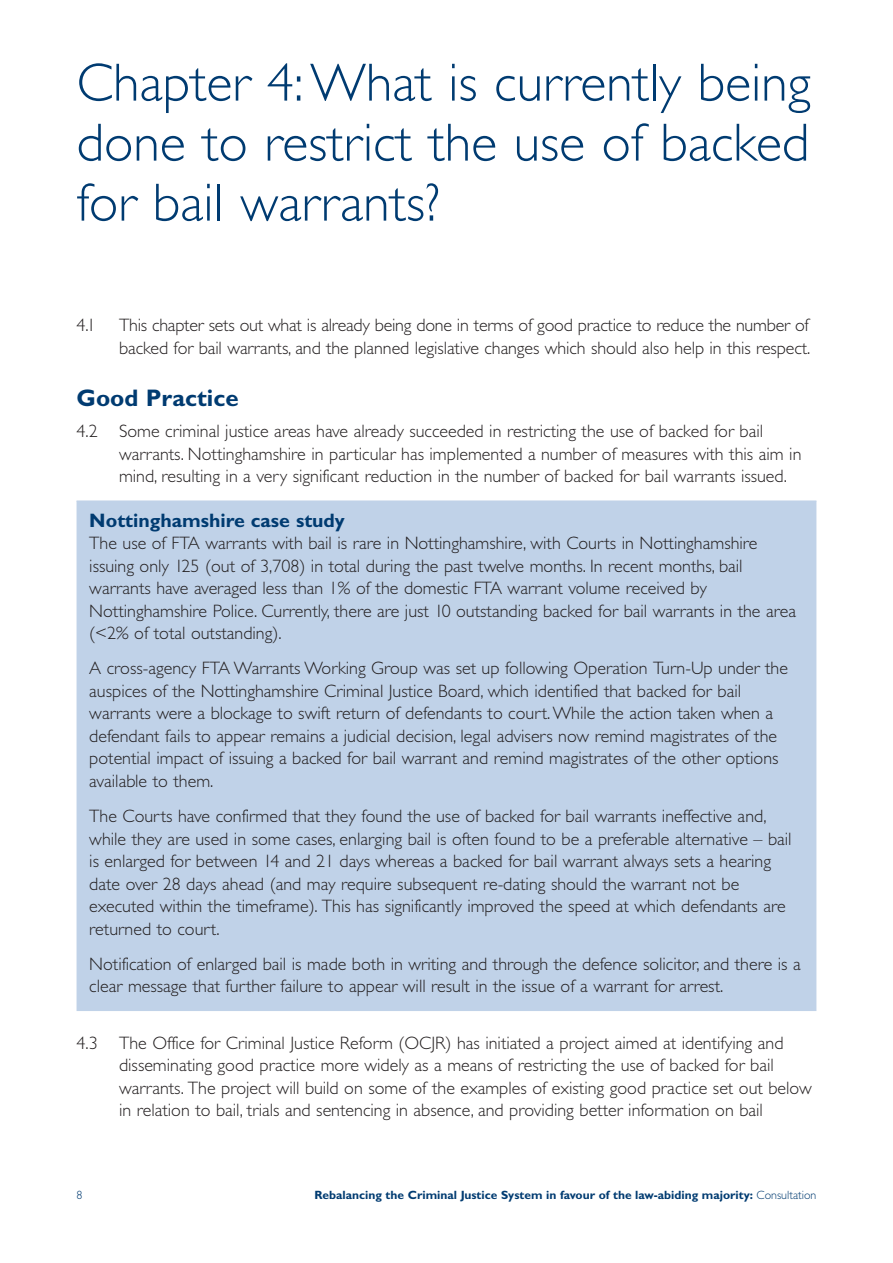
<style>
.page{position:relative;width:893px;height:1263px;background:#fff}
.page>*{position:absolute;margin:0;border:0;box-sizing:border-box;transform-origin:0 0}
.t1{font:300 54px/60px "Gill Sans";color:#003b71;text-align:justify}
.t2{font:700 24px "Gill Sans";color:#003b71}
.t3{font:700 19.5px "Gill Sans";color:#003b71}
.t4{font:300 18px/22.5px "Gill Sans";color:#231f20}
.t5{font:700 12px "Gill Sans";color:#003b71}
.t6{font:300 12px "Gill Sans";color:#003b71}
.s1{font-weight:300}
</style>
<div class="page">
<div style="left:77px;top:501px;width:739px;height:510px;background:#c0d2e8"></div>
<h1 class="t1" style="left:77px;top:57px;width:736px">Chapter 4:What is currently being done to restrict the use of backed for bail warrants?</h1>
<p class="t4" style="left:77px;top:316px;width:21px">4.1</p>
<p class="t4" style="left:119px;top:316px;width:693px">This chapter sets out what is already being done in terms of good practice to reduce the number of backed for bail warrants, and the planned legislative changes which should also help in this respect.</p>
<h2 class="t2" style="left:77px;top:389px;width:164px">Good Practice</h2>
<p class="t4" style="left:119px;top:422px;width:684px;text-indent:-43px">4.2 Some criminal justice areas have already succeeded in restricting the use of backed for bail warrants. Nottinghamshire in particular has implemented a number of measures with this aim in mind, resulting in a very significant reduction in the number of backed for bail warrants issued.</p>
<p class="t3" style="left:89px;top:512px;width:257px">Nottinghamshire case study</p>
<p class="t4" style="left:89px;top:533px;width:708px">The use of FTA warrants with bail is rare in Nottinghamshire, with Courts in Nottinghamshire issuing only 125 (out of 3,708) in total during the past twelve months. In recent months, bail warrants have averaged less than 1% of the domestic FTA warrant volume received by Nottinghamshire Police. Currently, there are just 10 outstanding backed for bail warrants in the area (&lt;2% of total outstanding).</p>
<p class="t4" style="left:89px;top:659px;width:700px">A cross-agency FTA Warrants Working Group was set up following Operation Turn-Up under the auspices of the Nottinghamshire Criminal Justice Board, which identified that backed for bail warrants were a blockage to swift return of defendants to court.While the action taken when a defendant fails to appear remains a judicial decision, legal advisers now remind magistrates of the potential impact of issuing a backed for bail warrant and remind magistrates of the other options available to them.</p>
<p class="t4" style="left:89px;top:806px;width:704px">The Courts have confirmed that they found the use of backed for bail warrants ineffective and, while they are used in some cases, enlarging bail is often found to be a preferable alternative – bail is enlarged for between 14 and 21 days whereas a backed for bail warrant always sets a hearing date over 28 days ahead (and may require subsequent re-dating should the warrant not be executed within the timeframe). This has significantly improved the speed at which defendants are returned to court.</p>
<p class="t4" style="left:89px;top:954px;width:713px">Notification of enlarged bail is made both in writing and through the defence solicitor, and there is a clear message that further failure to appear will result in the issue of a warrant for arrest.</p>
<p class="t4" style="left:119px;top:1033px;width:694px;text-indent:-43px">4.3 The Office for Criminal Justice Reform (OCJR) has initiated a project aimed at identifying and disseminating good practice more widely as a means of restricting the use of backed for bail warrants. The project will build on some of the examples of existing good practice set out below in relation to bail, trials and sentencing in absence, and providing better information on bail</p>
<p class="t6" style="left:77px;top:1191px;width:7px">8</p>
<p class="t5" style="left:314px;top:1191px;width:503px">Rebalancing the Criminal Justice System in favour of the law-abiding majority: <span class="s1">Consultation</span></p>
</div>
